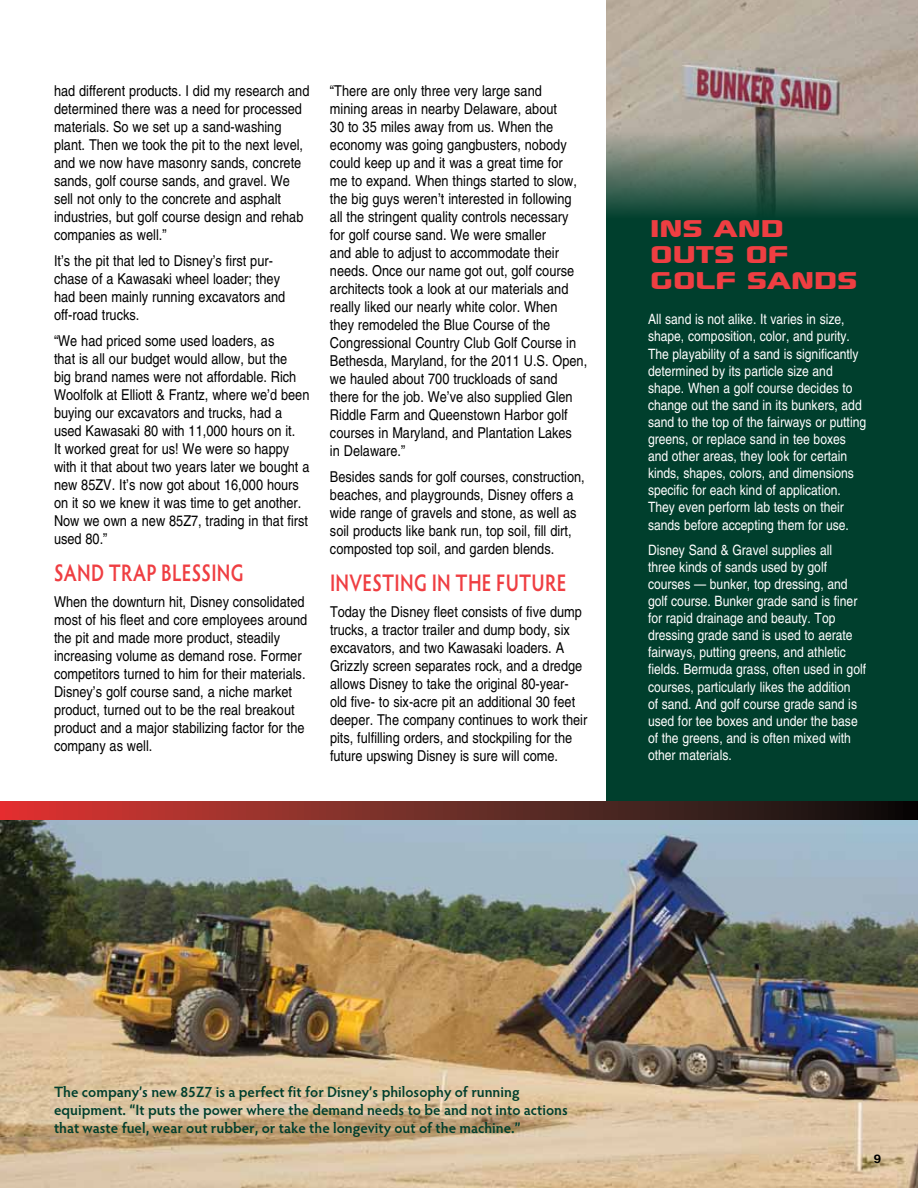
<style>
.page{position:relative;width:918px;height:1188px;background:#fff}
.page>*{position:absolute;margin:0;border:0;box-sizing:border-box;transform-origin:0 0}
.t1{font:46.95px "Xscale";color:#ef3e42;scale:.8 1}
.t2{font:600 24px "Hypatia Sans Pro";letter-spacing:.015em;color:#ef3e42;scale:.8 1}
.t3{font:15px/18px "Helvetica LT Std";color:#000;scale:.85 1}
.t4{font:600 15px/18px "Hypatia Sans Pro";color:#003f2d}
.t5{font:14.25px/17.1px "Helvetica LT Std";color:#fff;scale:.85 1}
.t6{font:700 12px "Helvetica LT Std";color:#000;scale:1.1 1}
</style>
<div class="page">
<div style="left:606px;top:0;width:312px;height:934px;background:#003f2d"></div>
<img style="left:0;top:820px;width:918px;height:368px">
<img style="left:606px;top:0;width:312px;height:214px">
<svg style="left:0;top:801px;width:918px;height:19px;background:#6e2823"></svg>
<p class="t3" style="left:54px;top:82px;width:302px">had different products. I did my research and determined there was a need for processed materials. So we set up a sand-washing plant. Then we took the pit to the next level, and we now have masonry sands, concrete sands, golf course sands, and gravel. We sell not only to the concrete and asphalt industries, but golf course design and rehab companies as well.”</p>
<p class="t3" style="left:54px;top:252px;width:274px">It’s the pit that led to Disney’s first pur&shy;chase of a Kawasaki wheel loader; they had been mainly running excavators and off-road trucks.</p>
<p class="t3" style="left:54px;top:332px;width:302px">“We had priced some used loaders, as<br>that is all our budget would allow, but the<br>big brand names were not affordable. Rich Woolfolk at Elliott &amp; Frantz, where we’d been buying our excavators and trucks, had a used Kawasaki 80 with 11,000 hours on it.<br>It worked great for us! We were so happy with it that about two years later we bought a new 85ZV. It’s now got about 16,000 hours on it so we knew it was time to get another.<br>Now we own a new 85Z7, trading in that first used 80.”</p>
<h2 class="t2" style="left:54px;top:557px;width:30px">Sand</h2>
<h2 class="t2" style="left:109px;top:557px;width:105px">trap blessing</h2>
<p class="t3" style="left:54px;top:593px;width:300px">When the downturn hit, Disney consolidated most of his fleet and core employees around the pit and made more product, steadily increasing volume as demand rose. Former competitors turned to him for their materials.<br>Disney’s golf course sand, a niche market product, turned out to be the real breakout product and a major stabilizing factor for the company as well.</p>
<p class="t3" style="left:330px;top:82px;width:304px">“There are only three very large sand<br>mining areas in nearby Delaware, about<br>30 to 35 miles away from us. When the economy was going gangbusters, nobody could keep up and it was a great time for<br>me to expand. When things started to slow, the big guys weren’t interested in following all the stringent quality controls necessary<br>for golf course sand. We were smaller<br>and able to adjust to accommodate their needs. Once our name got out, golf course architects took a look at our materials and really liked our nearly white color. When<br>they remodeled the Blue Course of the Congressional Country Club Golf Course in Bethesda, Maryland, for the 2011 U.S. Open, we hauled about 700 truckloads of sand there for the job. We’ve also supplied Glen Riddle Farm and Queenstown Harbor golf courses in Maryland, and Plantation Lakes<br>in Delaware.”</p>
<p class="t3" style="left:330px;top:468px;width:301px">Besides sands for golf courses, construction, beaches, and playgrounds, Disney offers a wide range of gravels and stone, as well as soil products like bank run, top soil, fill dirt, composted top soil, and garden blends.</p>
<h2 class="t2" style="left:330px;top:566px;width:294px">Investing in the future</h2>
<p class="t3" style="left:330px;top:603px;width:304px">Today the Disney fleet consists of five dump trucks, a tractor trailer and dump body, six excavators, and two Kawasaki loaders. A Grizzly screen separates rock, and a dredge allows Disney to take the original 80-year&shy;old five- to six-acre pit an additional 30 feet deeper. The company continues to work their pits, fulfilling orders, and stockpiling for the future upswing Disney is sure will come.</p>
<h1 class="t1" style="left:650px;top:199px;width:169px">Ins and</h1>
<h1 class="t1" style="left:650px;top:225px;width:174px">Outs of</h1>
<h1 class="t1" style="left:650px;top:252px;width:261px">Golf Sands</h1>
<p class="t5" style="left:648px;top:311px;width:258px">All sand is not alike. It varies in size, shape, composition, color, and purity.<br>The playability of a sand is significantly determined by its particle size and shape. When a golf course decides to change out the sand in its bunkers, add sand to the top of the fairways or putting greens, or replace sand in tee boxes and other areas, they look for certain kinds, shapes, colors, and dimensions specific for each kind of application.<br>They even perform lab tests on their sands before accepting them for use.</p>
<p class="t5" style="left:648px;top:541px;width:258px">Disney Sand &amp; Gravel supplies all<br>three kinds of sands used by golf courses — bunker, top dressing, and golf course. Bunker grade sand is finer for rapid drainage and beauty. Top dressing grade sand is used to aerate fairways, putting greens, and athletic fields. Bermuda grass, often used in golf courses, particularly likes the addition<br>of sand. And golf course grade sand is used for tee boxes and under the base of the greens, and is often mixed with other materials.</p>
<p class="t4" style="left:54px;top:1083px;width:515px">The company’s new 85Z7 is a perfect fit for Disney’s philosophy of running equipment. “It puts the power where the demand needs to be and not into actions that waste fuel, wear out rubber, or take the longevity out of the machine.”</p>
<p class="t6" style="left:874px;top:1151px;width:8px">9</p>
</div>
